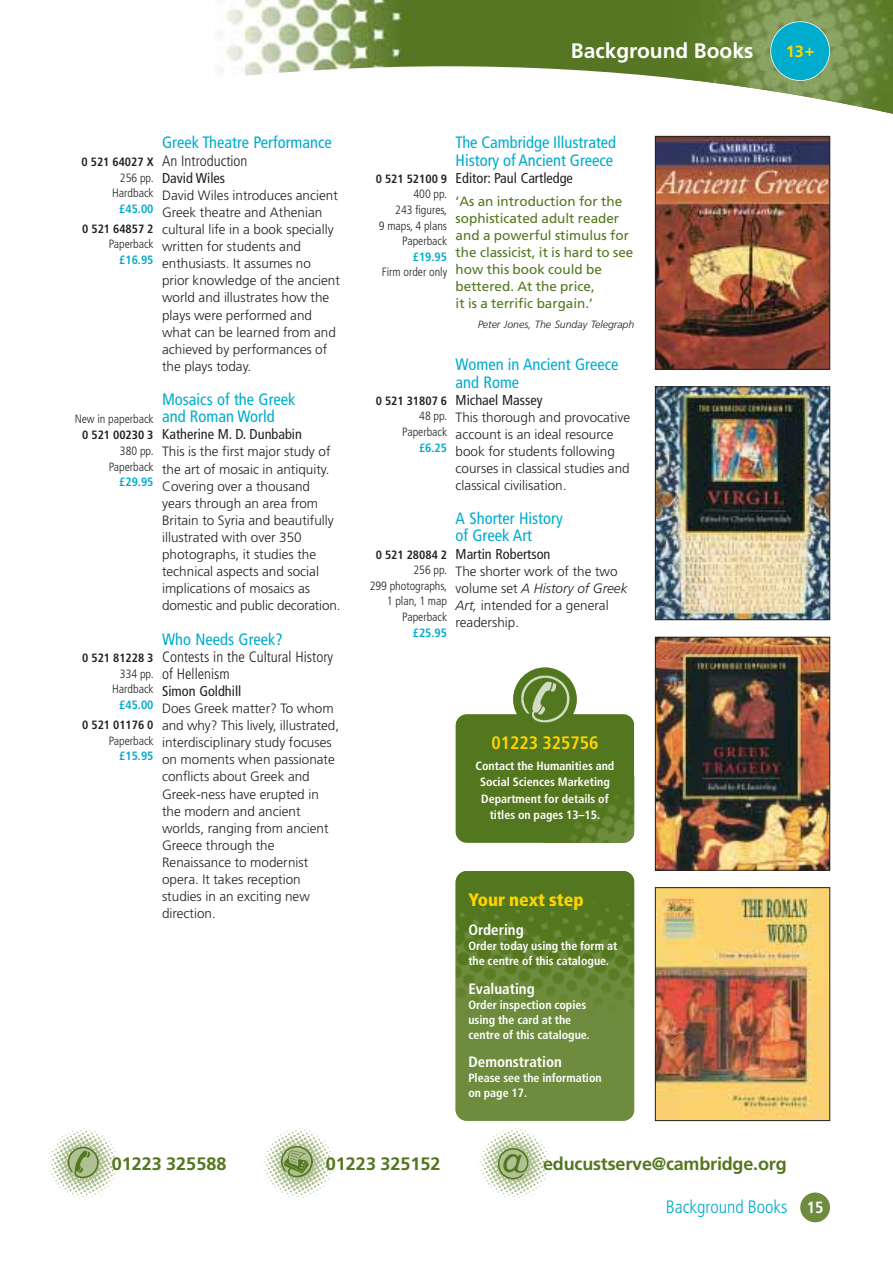
<style>
.page{position:relative;width:893px;height:1262px;background:#fff}
.page>*{position:absolute;margin:0;border:0;box-sizing:border-box;transform-origin:0 0}
.t1{font:700 21px "Frutiger";color:#fff}
.t2{font:700 18px "Frutiger";letter-spacing:-.01em;color:#53771e}
.t3{font:300 condensed 18px "Frutiger";color:#00accd}
.t4{font:900 condensed 18px "Frutiger";color:#ffd500}
.t5{font:700 condensed 18px "Frutiger";color:#ffd500}
.t6{font:condensed 16.5px/17.1px "Frutiger";color:#00accd}
.t7{font:700 16.2px "Frutiger";color:#ffd500}
.t8{font:300 condensed 15px/17.1px "Frutiger";color:#231f1f}
.t9{font:700 condensed 15px "Frutiger";color:#fff}
.t10{font:condensed 14.25px "Frutiger";color:#231f1f}
.t11{font:300 13.5px/17.1px "Frutiger";color:#231f1f}
.t12{font:13.5px/17.1px "Frutiger";color:#53771e}
.t13{font:700 condensed 12px/15px "Frutiger";color:#fff}
.t14{font:300 condensed 12px/15.6px "Frutiger";color:#231f1f;text-align:right}
.t15{font:700 condensed 12px "Frutiger";color:#231f1f}
.t16{font:700 condensed 12px "Frutiger";color:#00accd}
.t17{font:italic 300 10.5px "Frutiger";color:#231f1f}
.s1{font-style:italic}
.s2{font-weight:700;font-size:16.2px;color:#fff}
</style>
<div class="page">
<img style="left:472px;top:1121px;width:84px;height:84px;border-radius:50%">
<img style="left:256px;top:1121px;width:84px;height:84px;border-radius:50%">
<img style="left:42px;top:1121px;width:84px;height:84px;border-radius:50%">
<img style="left:221px;top:0;width:450px;height:78px">
<img style="left:671px;top:0;width:221px;height:114px">
<div style="left:770px;top:22px;width:59px;height:58px;background:#00accd;border-radius:50%"></div>
<div style="left:770px;top:21px;width:60px;height:60px;border:2px solid #fff;border-radius:50%"></div>
<div style="left:800px;top:1192px;width:30px;height:30px;background:#6f8c3e;border-radius:50%"></div>
<img style="left:494px;top:1146px;width:37px;height:34px">
<img style="left:281px;top:1147px;width:35px;height:34px">
<img style="left:64px;top:1145px;width:38px;height:34px">
<img style="left:657px;top:138px;width:171px;height:229px">
<div style="left:655px;top:136px;width:175px;height:233px;border:1px solid #231f1f"></div>
<img style="left:657px;top:388px;width:171px;height:230px">
<div style="left:655px;top:386px;width:175px;height:234px;border:1px solid #231f1f"></div>
<img style="left:657px;top:639px;width:171px;height:229px">
<div style="left:655px;top:637px;width:175px;height:233px;border:1px solid #231f1f"></div>
<img style="left:657px;top:889px;width:171px;height:229px">
<div style="left:655px;top:887px;width:175px;height:233px;border:1px solid #231f1f"></div>
<div style="left:455px;top:714px;width:179px;height:129px;background:#53771e;border-radius:11px"></div>
<img style="left:570px;top:796px;width:64px;height:47px">
<img style="left:513px;top:667px;width:64px;height:64px;border-radius:50%">
<img style="left:455px;top:871px;width:179px;height:249px;border-radius:11px">
<p class="t15" style="left:82px;top:157px;width:73px">0 521 64027 X</p>
<p class="t14" style="left:112px;top:171px;width:43px">256 pp.<br>Hardback</p>
<p class="t16" style="left:119px;top:204px;width:36px">£45.00</p>
<p class="t15" style="left:82px;top:224px;width:73px">0 521 64857 2</p>
<p class="t14" style="left:109px;top:237px;width:46px">Paperback</p>
<p class="t16" style="left:119px;top:255px;width:36px">£16.95</p>
<p class="t14" style="left:75px;top:412px;width:80px">New in paperback</p>
<p class="t15" style="left:82px;top:430px;width:73px">0 521 00230 3</p>
<p class="t14" style="left:109px;top:444px;width:46px">380 pp.<br>Paperback</p>
<p class="t16" style="left:119px;top:477px;width:36px">£29.95</p>
<p class="t15" style="left:82px;top:653px;width:73px">0 521 81228 3</p>
<p class="t14" style="left:112px;top:667px;width:43px">334 pp.<br>Hardback</p>
<p class="t16" style="left:119px;top:700px;width:36px">£45.00</p>
<p class="t15" style="left:82px;top:720px;width:73px">0 521 01176 0</p>
<p class="t14" style="left:109px;top:733px;width:46px">Paperback</p>
<p class="t16" style="left:119px;top:751px;width:36px">£15.95</p>
<p class="t6" style="left:162px;top:135px;width:171px">Greek Theatre Performance</p>
<p class="t8" style="left:162px;top:153px;width:87px">An Introduction</p>
<p class="t10" style="left:162px;top:172px;width:65px">David Wiles</p>
<p class="t11" style="left:162px;top:188px;width:179px">David Wiles introduces ancient<br>Greek theatre and Athenian cultural life in a book specially written for students and enthusiasts. It assumes no prior knowledge of the ancient world and illustrates how the plays were performed and what can be learned from and achieved by performances of the plays today.</p>
<p class="t6" style="left:162px;top:392px;width:135px">Mosaics of the Greek and Roman World</p>
<p class="t10" style="left:162px;top:428px;width:141px">Katherine M. D. Dunbabin</p>
<p class="t11" style="left:162px;top:444px;width:180px">This is the first major study of the art of mosaic in antiquity.<br>Covering over a thousand years through an area from<br>Britain to Syria and beautifully illustrated with over 350 photographs, it studies the technical aspects and social implications of mosaics as domestic and public decoration.</p>
<p class="t6" style="left:162px;top:631px;width:122px">Who Needs Greek?</p>
<p class="t8" style="left:162px;top:649px;width:172px">Contests in the Cultural History of Hellenism</p>
<p class="t10" style="left:162px;top:685px;width:81px">Simon Goldhill</p>
<p class="t11" style="left:162px;top:701px;width:178px">Does Greek matter? To whom and why? This lively, illustrated, interdisciplinary study focuses on moments when passionate conflicts about Greek and<br>Greek-ness have erupted in the modern and ancient worlds, ranging from ancient<br>Greece through the<br>Renaissance to modernist opera. It takes reception studies in an exciting new direction.</p>
<h1 class="t1" style="left:571px;top:42px;width:184px">Background Books</h1>
<p class="t7" style="left:785px;top:45px;width:30px">13+</p>
<p class="t15" style="left:376px;top:174px;width:73px">0 521 52100 9</p>
<p class="t14" style="left:379px;top:187px;width:70px">400 pp.<br>243 figures,<br>9 maps, 4 plans<br>Paperback</p>
<p class="t16" style="left:413px;top:252px;width:36px">£19.95</p>
<p class="t14" style="left:382px;top:265px;width:67px">Firm order only</p>
<p class="t15" style="left:376px;top:396px;width:73px">0 521 31807 6</p>
<p class="t14" style="left:402px;top:409px;width:46px">48 pp.<br>Paperback</p>
<p class="t16" style="left:419px;top:442px;width:30px">£6.25</p>
<p class="t15" style="left:376px;top:549px;width:73px">0 521 28084 2</p>
<p class="t14" style="left:370px;top:563px;width:79px">256 pp.<br>299 photographs,<br>1 plan, 1 map<br>Paperback</p>
<p class="t16" style="left:413px;top:627px;width:36px">£25.95</p>
<p class="t6" style="left:455px;top:135px;width:162px">The Cambridge Illustrated<br>History of Ancient Greece</p>
<p class="t10" style="left:455px;top:172px;width:119px">Editor: Paul Cartledge</p>
<p class="t12" style="left:455px;top:194px;width:179px">‘As an introduction for the sophisticated adult reader and a powerful stimulus for the classicist, it is hard to see how this book could be bettered. At the price,<br>it is a terrific bargain.’</p>
<p class="t17" style="left:477px;top:320px;width:158px">Peter Jones, The Sunday Telegraph</p>
<p class="t6" style="left:455px;top:357px;width:164px">Women in Ancient Greece and Rome</p>
<p class="t10" style="left:455px;top:394px;width:88px">Michael Massey</p>
<p class="t11" style="left:455px;top:409px;width:176px">This thorough and provocative account is an ideal resource book for students following courses in classical studies and classical civilisation.</p>
<p class="t6" style="left:455px;top:511px;width:109px">A Shorter History of Greek Art</p>
<p class="t10" style="left:455px;top:548px;width:96px">Martin Robertson</p>
<p class="t11" style="left:455px;top:563px;width:173px">The shorter work of the two volume set <span class="s1">A History of Greek<br>Art,</span> intended for a general readership.</p>
<h2 class="t5" style="left:491px;top:735px;width:109px">01223 325756</h2>
<p class="t13" style="left:475px;top:758px;width:140px;line-height:16.5px;text-align:center">Contact the Humanities and<br>Social Sciences Marketing<br>Department for details of titles on pages 13–15.</p>
<h2 class="t4" style="left:468px;top:892px;width:117px">Your next step</h2>
<p class="t9" style="left:468px;top:923px;width:57px">Ordering</p>
<p class="t13" style="left:468px;top:939px;width:150px">Order today using the form at the centre of this catalogue.</p>
<p class="t9" style="left:468px;top:982px;width:68px">Evaluating</p>
<p class="t13" style="left:468px;top:997px;width:123px">Order inspection copies using the card at the centre of this catalogue.</p>
<p class="t9" style="left:468px;top:1056px;width:95px">Demonstration</p>
<p class="t13" style="left:468px;top:1071px;width:135px">Please see the information on page 17.</p>
<h2 class="t2" style="left:112px;top:1156px;width:116px">01223 325588</h2>
<h2 class="t2" style="left:326px;top:1156px;width:116px">01223 325152</h2>
<h2 class="t2" style="left:543px;top:1156px;width:245px">educustserve@cambridge.org</h2>
<h2 class="t3" style="left:665px;top:1199px;width:159px">Background Books <span class="s2">15</span></h2>
</div>
